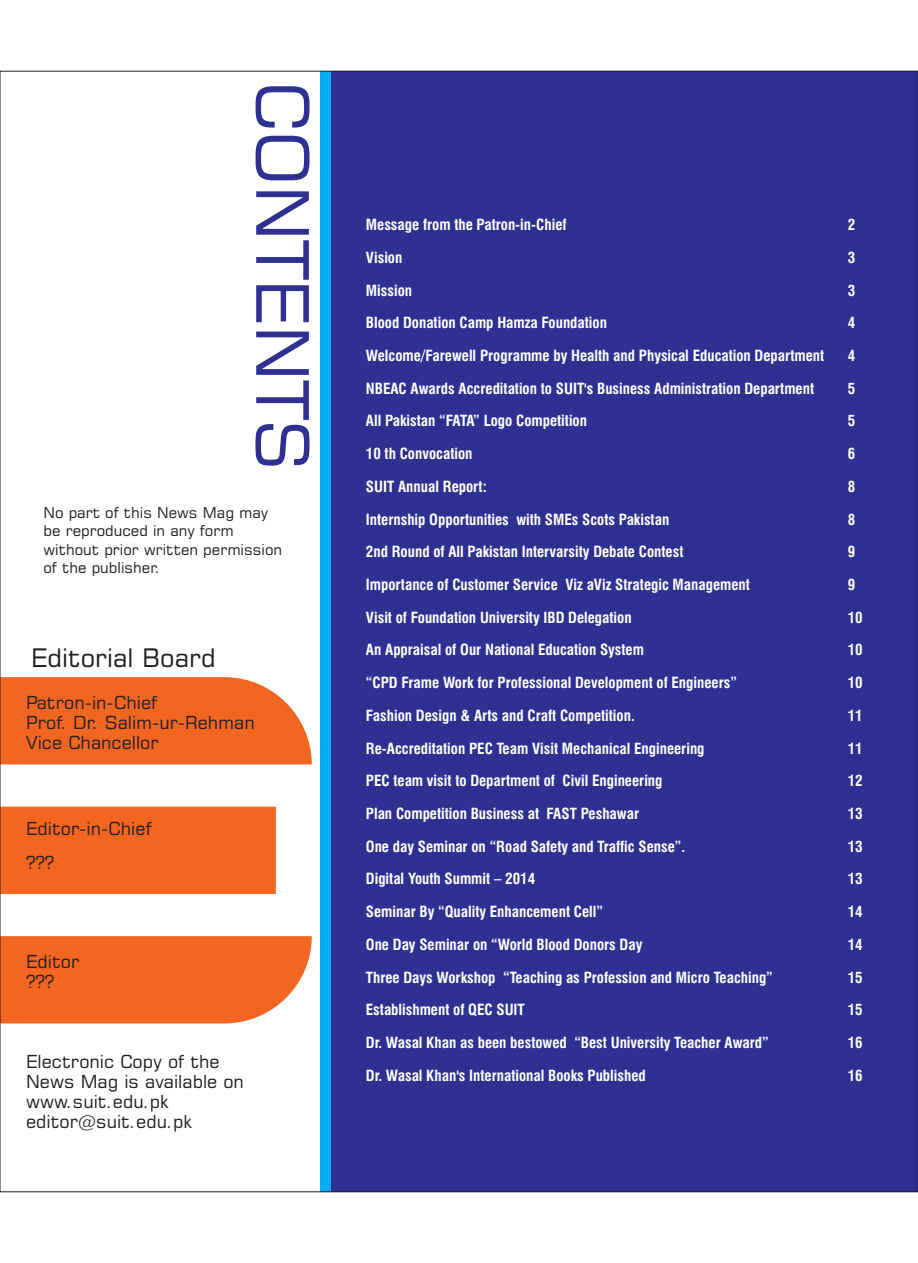
<style>
.page{position:relative;width:918px;height:1263px;background:#fff}
.page>*{position:absolute;margin:0;border:0;box-sizing:border-box;transform-origin:0 0}
.t1{font:72.45px "Square 721 BT";color:#2e3092}
.t2{font:25.65px "Square 721 BT";color:#231f20}
.t3{font:18px/20px "Square 721 BT";color:#231f20}
.t4{font:700 condensed 15px/32.7px "Swiss 721 BT";color:#fff}
.t5{font:15px/18.5px "Square 721 BT";color:#231f20}
</style>
<div class="page">
<div style="left:331px;top:71px;width:587px;height:1121px;background:#2e3092"></div>
<svg style="left:2px;top:677px;width:310px;height:346px;fill:#f26622"></svg>
<div style="left:320px;top:71px;width:11px;height:1121px;background:#00aeef"></div>
<h1 class="t1" style="left:311px;top:82px;width:391px;rotate:90deg">CONTENTS</h1>
<p class="t5" style="left:44px;top:505px;width:240px">No part of this News Mag may be reproduced in any form without prior written permission of the publisher.</p>
<h2 class="t2" style="left:31px;top:647px;width:186px">Editorial Board</h2>
<p class="t3" style="left:26px;top:695px;width:230px">Patron-in-Chief<br>Prof. Dr. Salim-ur-Rehman<br>Vice Chancellor</p>
<p class="t3" style="left:26px;top:814px;width:127px;line-height:33.5px">Editor-in-Chief ???</p>
<p class="t3" style="left:26px;top:954px;width:55px">Editor ???</p>
<p class="t3" style="left:26px;top:1053px;width:219px">Electronic Copy of the<br>News Mag is available on www.suit.edu.pk editor@suit.edu.pk</p>
<p class="t4" style="left:366px;top:210px;width:460px">Message from the Patron-in-Chief<br>Vision<br>Mission<br>Blood Donation Camp Hamza Foundation<br>Welcome/Farewell Programme by Health and Physical Education Department NBEAC Awards Accreditation to SUIT's Business Administration Department All Pakistan “FATA” Logo Competition<br>10 th Convocation<br>SUIT Annual Report:<br>Internship Opportunities with SMEs Scots Pakistan<br>2nd Round of All Pakistan Intervarsity Debate Contest<br>Importance of Customer Service Viz aViz Strategic Management<br>Visit of Foundation University IBD Delegation<br>An Appraisal of Our National Education System<br>“CPD Frame Work for Professional Development of Engineers”<br>Fashion Design &amp; Arts and Craft Competition.<br>Re-Accreditation PEC Team Visit Mechanical Engineering<br>PEC team visit to Department of Civil Engineering<br>Plan Competition Business at FAST Peshawar<br>One day Seminar on “Road Safety and Traffic Sense”.<br>Digital Youth Summit – 2014<br>Seminar By “Quality Enhancement Cell”<br>One Day Seminar on “World Blood Donors Day<br>Three Days Workshop “Teaching as Profession and Micro Teaching” Establishment of QEC SUIT<br>Dr. Wasal Khan as been bestowed “Best University Teacher Award”<br>Dr. Wasal Khan's International Books Published</p>
<p class="t4" style="left:848px;top:210px;width:16px">2<br>3<br>3<br>4<br>4<br>5<br>5<br>6<br>8<br>8<br>9<br>9<br>10<br>10<br>10<br>11<br>11<br>12<br>13<br>13<br>13<br>14<br>14<br>15<br>15<br>16<br>16</p>
</div>
